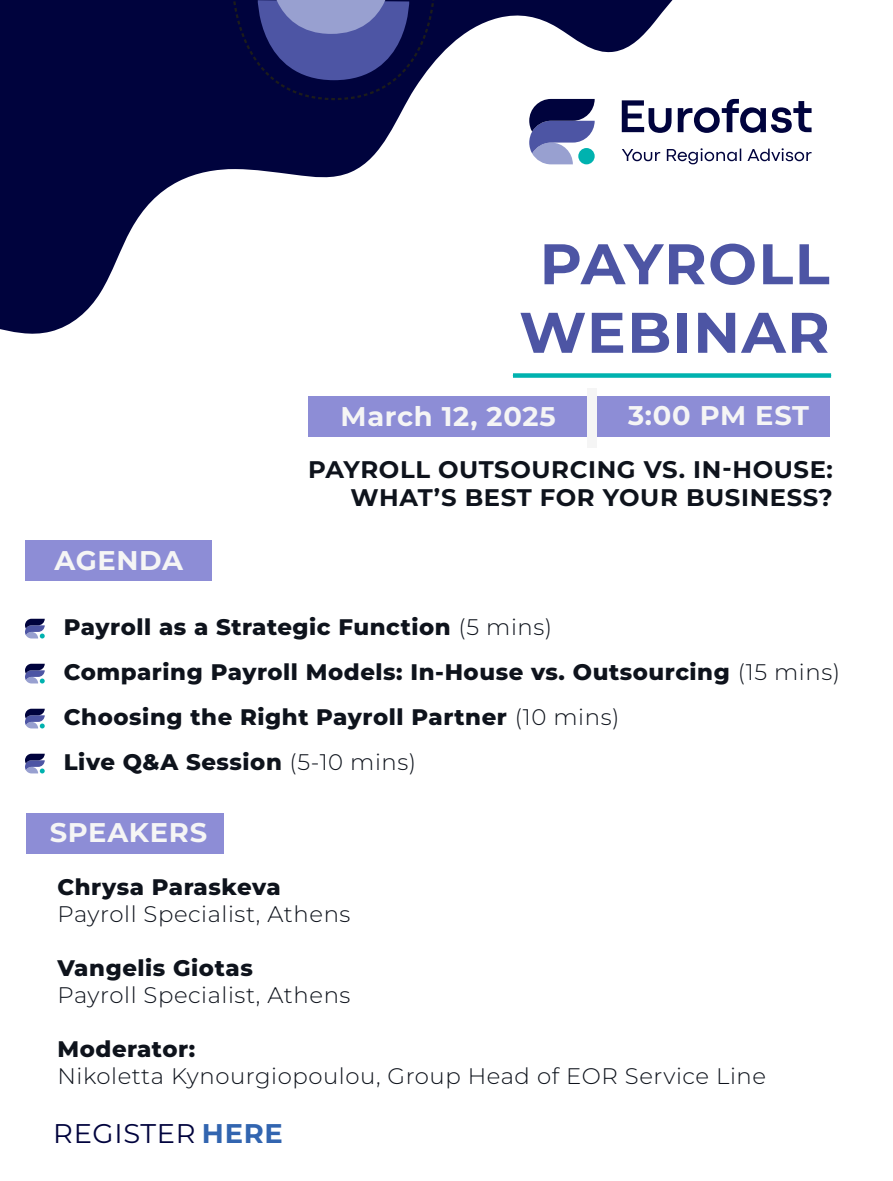
<style>
.page{position:relative;width:893px;height:1181px;background:#fff}
.page>*{position:absolute;margin:0;border:0;box-sizing:border-box;transform-origin:0 0}
.t1{font:700 57.15px/68.6px "Montserrat";letter-spacing:.025em;color:#4d55a4;text-align:center}
.t2{font:700 27px "Montserrat";letter-spacing:.025em;color:#f5f5f5}
.t3{font:27px "Montserrat";letter-spacing:.025em;color:#00033d}
.t4{font:700 24px/28.8px "Montserrat";letter-spacing:.025em;color:#0e131c;text-align:right}
.t5{font:800 22.5px/45px "Montserrat";letter-spacing:.025em;color:#0e131c}
.t6{font:300 22.5px "Montserrat";letter-spacing:.025em;color:#0e131c}
.s1{font-weight:300}
.s2{font-weight:700;color:#3265b0}
</style>
<div class="page">
<svg style="left:0;top:0;width:739px;height:334px"></svg>
<svg style="left:233px;top:0;width:202px;height:100px;background:#363b78"></svg>
<svg style="left:529px;top:99px;width:66px;height:65px"></svg>
<svg style="left:622px;top:148px;width:189px;height:16px"></svg>
<svg style="left:622px;top:99px;width:189px;height:34px"></svg>
<div style="left:513px;top:373px;width:318px;height:5px;background:#00b2af"></div>
<div style="left:308px;top:396px;width:522px;height:41px;background:#8d8dd6"></div>
<div style="left:26px;top:540px;width:186px;height:40px;background:#8d8dd6"></div>
<div style="left:26px;top:812px;width:198px;height:41px;background:#8d8dd6"></div>
<div style="left:587px;top:388px;width:10px;height:59px;background:#f5f5f5"></div>
<svg style="left:25px;top:619px;width:20px;height:19px"></svg>
<svg style="left:25px;top:663px;width:20px;height:20px"></svg>
<svg style="left:25px;top:708px;width:20px;height:20px"></svg>
<svg style="left:25px;top:753px;width:20px;height:20px"></svg>
<h1 class="t1" style="left:519px;top:228px;width:312px">PAYROLL<br>WEBINAR</h1>
<p class="t2" style="left:341px;top:398px;width:217px">March 12, 2025</p>
<p class="t2" style="left:628px;top:398px;width:183px">3:00 PM EST</p>
<p class="t2" style="left:54px;top:542px;width:130px">AGENDA</p>
<p class="t4" style="left:308px;top:454px;width:526px">PAYROLL OUTSOURCING VS. IN-HOUSE:<br>WHAT’S BEST FOR YOUR BUSINESS?</p>
<p class="t5" style="left:64px;top:604px;width:778px">Payroll as a Strategic Function <span class="s1">(5 mins)<br></span>Comparing Payroll Models: In-House vs. Outsourcing <span class="s1">(15 mins)<br></span>Choosing the Right Payroll Partner <span class="s1">(10 mins)<br></span>Live Q&amp;A Session <span class="s1">(5-10 mins)</span></p>
<p class="t2" style="left:50px;top:814px;width:159px">SPEAKERS</p>
<p class="t5" style="left:57px;top:864px;width:225px">Chrysa Paraskeva</p>
<p class="t6" style="left:57px;top:899px;width:294px">Payroll Specialist, Athens</p>
<p class="t5" style="left:57px;top:945px;width:197px">Vangelis Giotas</p>
<p class="t6" style="left:57px;top:980px;width:294px">Payroll Specialist, Athens</p>
<p class="t5" style="left:57px;top:1026px;width:139px">Moderator:</p>
<p class="t6" style="left:57px;top:1061px;width:710px">Nikoletta Kynourgiopoulou, Group Head of EOR Service Line</p>
<p class="t3" style="left:53px;top:1115px;width:231px">REGISTER <span class="s2">HERE</span></p>
</div>
